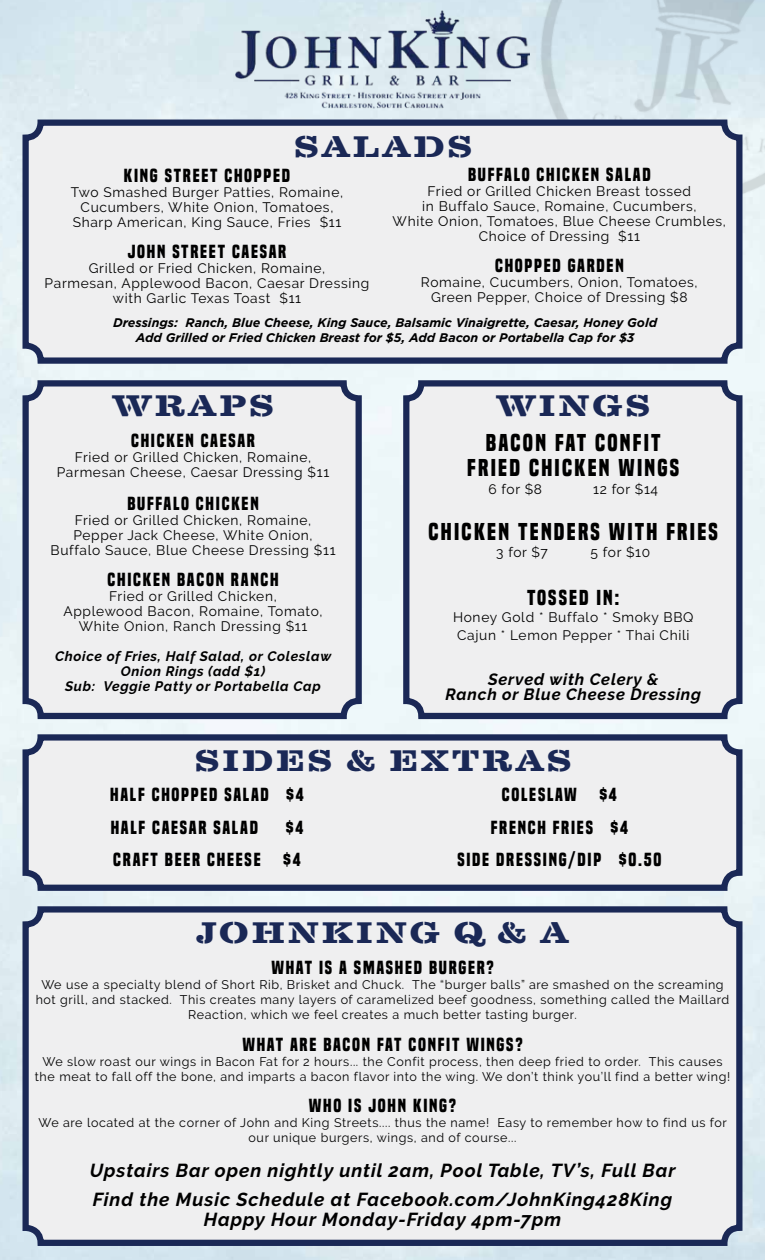
<style>
.page{position:relative;width:765px;height:1260px;background:#fff}
.page>*{position:absolute;margin:0;border:0;box-sizing:border-box;transform-origin:0 0}
.t1{font:700 30px "Clarendon Wide Stencil";letter-spacing:.1em;color:#1a2856}
.t2{font:700 22.5px/25px "Built Titling Rg";letter-spacing:.1em;color:#000;text-align:center}
.t3{font:700 20px "Built Titling Rg";letter-spacing:.1em;color:#000}
.t4{font:italic 700 18.75px/28.8px "Raleway";letter-spacing:.05em;color:#000}
.t5{font:700 17.5px/32.5px "Built Titling Rg";letter-spacing:.1em;color:#000}
.t6{font:italic 700 16.25px/15px "Raleway";letter-spacing:.05em;color:#000;text-align:center}
.t7{font:13.75px/15px "Raleway";letter-spacing:.05em;color:#000;text-align:center}
.t8{font:italic 700 13.75px/15px "Raleway";letter-spacing:.05em;color:#000;text-align:center}
.t9{font:12.5px/15px "Raleway";letter-spacing:.05em;color:#000;text-align:center}
.t10{font:italic 700 12.5px/15px "Gotham";color:#000;text-align:center}
</style>
<div class="page">
<img style="left:0;top:0;width:765px;height:1260px">
<img style="left:511px;top:0;width:254px;height:225px">
<img style="left:236px;top:11px;width:293px;height:97px">
<div style="left:26px;top:909px;width:713px;height:334px;background:#efeff0;border-radius:15px"></div>
<div style="left:22px;top:906px;width:720px;height:340px;border:6px solid #1a2856;border-radius:15px"></div>
<div style="left:26px;top:123px;width:713px;height:238px;background:#efeff0;border-radius:15px"></div>
<div style="left:22px;top:120px;width:720px;height:244px;border:6px solid #1a2856;border-radius:15px"></div>
<div style="left:26px;top:383px;width:333px;height:333px;background:#efeff0;border-radius:15px"></div>
<div style="left:22px;top:380px;width:340px;height:339px;border:6px solid #1a2856;border-radius:15px"></div>
<div style="left:406px;top:383px;width:333px;height:333px;background:#efeff0;border-radius:15px"></div>
<div style="left:403px;top:380px;width:339px;height:339px;border:6px solid #1a2856;border-radius:15px"></div>
<div style="left:26px;top:737px;width:713px;height:151px;background:#efeff0;border-radius:15px"></div>
<div style="left:22px;top:734px;width:720px;height:157px;border:6px solid #1a2856;border-radius:15px"></div>
<h1 class="t1" style="left:294px;top:128px;width:180px">SALADS</h1>
<p class="t5" style="left:124px;top:160px;width:168px">KING STREET CHOPPED</p>
<p class="t7" style="left:71px;top:185px;width:274px">Two Smashed Burger Patties, Romaine,<br>Cucumbers, White Onion, Tomatoes,<br>Sharp American, King Sauce, Fries $11</p>
<p class="t5" style="left:128px;top:236px;width:160px">JOHN STREET CAESAR</p>
<p class="t7" style="left:45px;top:261px;width:326px">Grilled or Fried Chicken, Romaine,<br>Parmesan, Applewood Bacon, Caesar Dressing with Garlic Texas Toast $11</p>
<p class="t5" style="left:468px;top:158px;width:184px">BUFFALO CHICKEN SALAD</p>
<p class="t7" style="left:393px;top:184px;width:335px">Fried or Grilled Chicken Breast tossed<br>in Buffalo Sauce, Romaine, Cucumbers,<br>White Onion, Tomatoes, Blue Cheese Crumbles, Choice of Dressing $11</p>
<p class="t5" style="left:495px;top:250px;width:130px">CHOPPED GARDEN</p>
<p class="t7" style="left:421px;top:275px;width:278px">Romaine, Cucumbers, Onion, Tomatoes,<br>Green Pepper, Choice of Dressing $8</p>
<p class="t10" style="left:113px;top:315px;width:546px">Dressings: Ranch, Blue Cheese, King Sauce, Balsamic Vinaigrette, Caesar, Honey Gold<br>Add Grilled or Fried Chicken Breast for $5, Add Bacon or Portabella Cap for $3</p>
<h1 class="t1" style="left:112px;top:387px;width:163px">WRAPS</h1>
<p class="t5" style="left:131px;top:425px;width:125px">CHICKEN CAESAR</p>
<p class="t7" style="left:57px;top:450px;width:274px">Fried or Grilled Chicken, Romaine,<br>Parmesan Cheese, Caesar Dressing $11</p>
<p class="t5" style="left:127px;top:487px;width:133px">BUFFALO CHICKEN</p>
<p class="t7" style="left:51px;top:513px;width:287px">Fried or Grilled Chicken, Romaine,<br>Pepper Jack Cheese, White Onion,<br>Buffalo Sauce, Blue Cheese Dressing $11</p>
<p class="t5" style="left:108px;top:564px;width:172px">CHICKEN BACON RANCH</p>
<p class="t7" style="left:63px;top:589px;width:261px">Fried or Grilled Chicken,<br>Applewood Bacon, Romaine, Tomato,<br>White Onion, Ranch Dressing $11</p>
<p class="t8" style="left:55px;top:649px;width:278px">Choice of Fries, Half Salad, or Coleslaw<br>Onion Rings (add $1)<br>Sub: Veggie Patty or Portabella Cap</p>
<h1 class="t1" style="left:497px;top:387px;width:155px">WINGS</h1>
<h2 class="t2" style="left:467px;top:431px;width:214px">BACON FAT CONFIT<br>FRIED CHICKEN WINGS</h2>
<p class="t7" style="left:488px;top:481px;width:55px">6 for $8</p>
<p class="t7" style="left:593px;top:481px;width:67px">12 for $14</p>
<h2 class="t2" style="left:429px;top:519px;width:291px">CHICKEN TENDERS WITH FRIES</h2>
<p class="t7" style="left:496px;top:545px;width:53px">3 for $7</p>
<p class="t7" style="left:591px;top:545px;width:61px">5 for $10</p>
<h3 class="t3" style="left:527px;top:586px;width:94px">TOSSED IN:</h3>
<p class="t7" style="left:453px;top:609px;width:242px;line-height:17.5px;text-align:left">Honey Gold * Buffalo * Smoky BBQ<br>Cajun * Lemon Pepper * Thai Chili</p>
<p class="t6" style="left:445px;top:672px;width:257px">Served with Celery &amp;<br>Ranch or Blue Cheese Dressing</p>
<h1 class="t1" style="left:195px;top:742px;width:378px">SIDES &amp; EXTRAS</h1>
<p class="t5" style="left:110px;top:779px;width:195px">HALF CHOPPED SALAD $4<br>HALF CAESAR SALAD</p>
<p class="t5" style="left:502px;top:779px;width:76px">COLESLAW</p>
<p class="t5" style="left:599px;top:779px;width:19px">$4</p>
<p class="t5" style="left:491px;top:811px;width:139px">FRENCH FRIES $4</p>
<p class="t5" style="left:457px;top:844px;width:205px">SIDE DRESSING/DIP $0.50</p>
<p class="t5" style="left:286px;top:811px;width:19px">$4</p>
<p class="t5" style="left:113px;top:844px;width:149px">CRAFT BEER CHEESE</p>
<p class="t5" style="left:283px;top:844px;width:19px">$4</p>
<h1 class="t1" style="left:196px;top:914px;width:374px">JOHNKING Q &amp; A</h1>
<p class="t5" style="left:271px;top:951px;width:224px">WHAT IS A SMASHED BURGER?</p>
<p class="t9" style="left:36px;top:977px;width:695px">We use a specialty blend of Short Rib, Brisket and Chuck. The “burger balls” are smashed on the screaming hot grill, and stacked. This creates many layers of caramelized beef goodness, something called the Maillard<br>Reaction, which we feel creates a much better tasting burger.</p>
<p class="t5" style="left:242px;top:1029px;width:282px">WHAT ARE BACON FAT CONFIT WINGS?</p>
<p class="t9" style="left:35px;top:1054px;width:697px">We slow roast our wings in Bacon Fat for 2 hours... the Confit process, then deep fried to order. This causes the meat to fall off the bone, and imparts a bacon flavor into the wing. We don’t think you’ll find a better wing!</p>
<p class="t5" style="left:309px;top:1090px;width:149px">WHO IS JOHN KING?</p>
<p class="t9" style="left:38px;top:1116px;width:690px">We are located at the corner of John and King Streets.... thus the name! Easy to remember how to find us for our unique burgers, wings, and of course...</p>
<h3 class="t4" style="left:90px;top:1157px;width:587px">Upstairs Bar open nightly until 2am, Pool Table, TV’s, Full Bar<br>Find the Music Schedule at Facebook.com/JohnKing428King</h3>
<h3 class="t4" style="left:204px;top:1205px;width:359px">Happy Hour Monday-Friday 4pm-7pm</h3>
</div>
